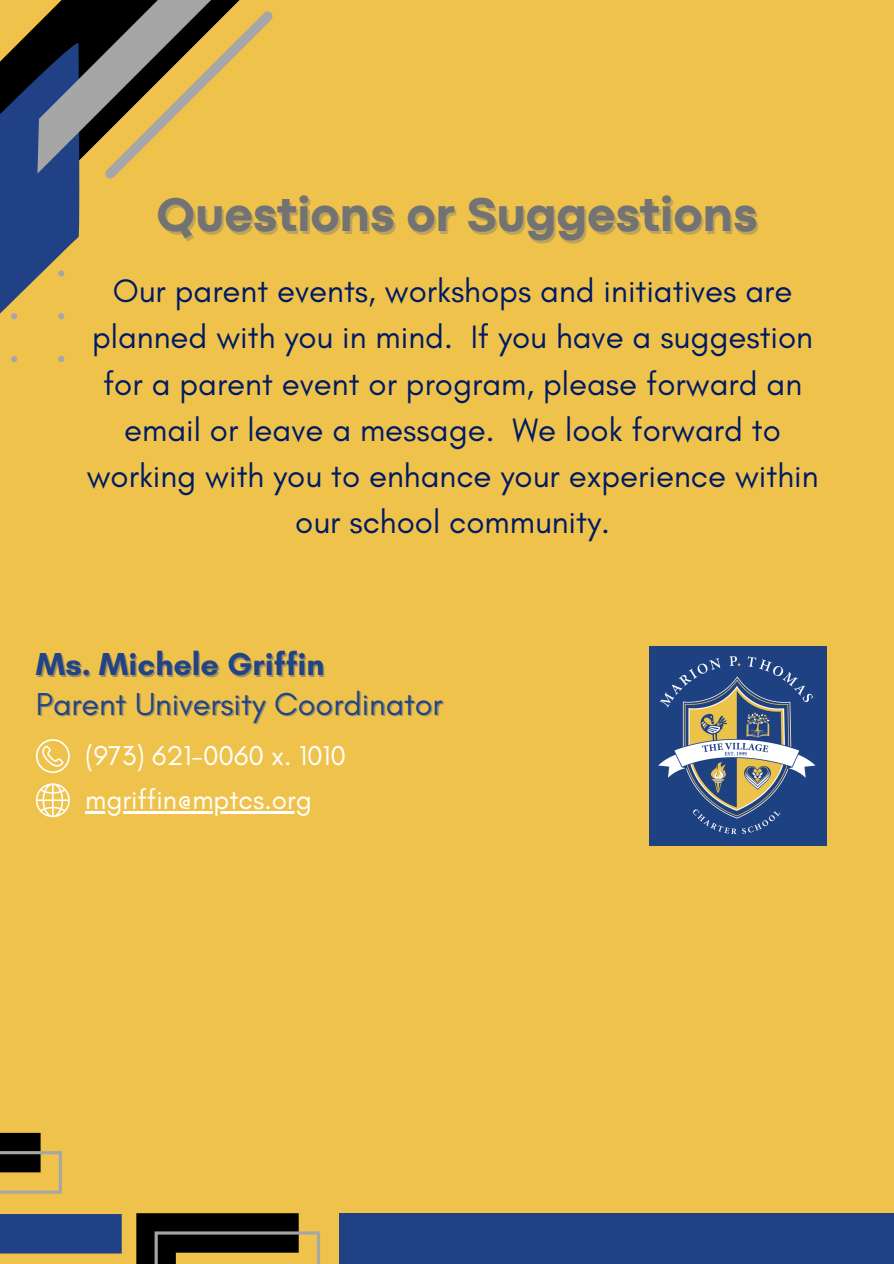
<style>
.page{position:relative;width:894px;height:1264px;background:#fff}
.page>*{position:absolute;margin:0;border:0;box-sizing:border-box;transform-origin:0 0}
.t1{font:800 49.05px "Codec Pro";color:#737373}
.t2{font:33px/46.2px "Glacial Indifference";color:#001a64;text-align:center}
.t3{font:32.4px "Glacial Indifference";color:#224386}
.t4{font:700 32.4px "Glacial Indifference";color:#224386}
.t5{font:27.9px "Glacial Indifference";color:#fff}
</style>
<div class="page">
<div style="left:0;top:0;width:893px;height:1263px;background:#efc34b"></div>
<svg style="left:0;top:1132px;width:121px;height:122px"></svg>
<svg style="left:136px;top:1213px;width:184px;height:50px"></svg>
<div style="left:339px;top:1213px;width:554px;height:50px;background:#204186"></div>
<svg style="left:0;top:0;width:273px;height:362px"></svg>
<svg style="left:36px;top:783px;width:34px;height:34px"></svg>
<svg style="left:36px;top:739px;width:34px;height:34px"></svg>
<hr style="left:85px;top:811px;width:227px;height:2px;background:#fff">
<img style="left:649px;top:646px;width:177px;height:200px">
<p class="t1" style="left:157px;top:198px;width:601px">Questions or Suggestions</p>
<p class="t2" style="left:87px;top:267px;width:733px">Our parent events, workshops and initiatives are planned with you in mind. If you have a suggestion for a parent event or program, please forward an email or leave a message. We look forward to working with you to enhance your experience within our school community.</p>
<h1 class="t4" style="left:36px;top:644px;width:290px">Ms. Michele Griffin</h1>
<h2 class="t3" style="left:36px;top:683px;width:408px">Parent University Coordinator</h2>
<p class="t5" style="left:85px;top:738px;width:262px">(973) 621-0060 x. 1010</p>
<p class="t5" style="left:85px;top:782px;width:228px">mgriffin@mptcs.org</p>
</div>
